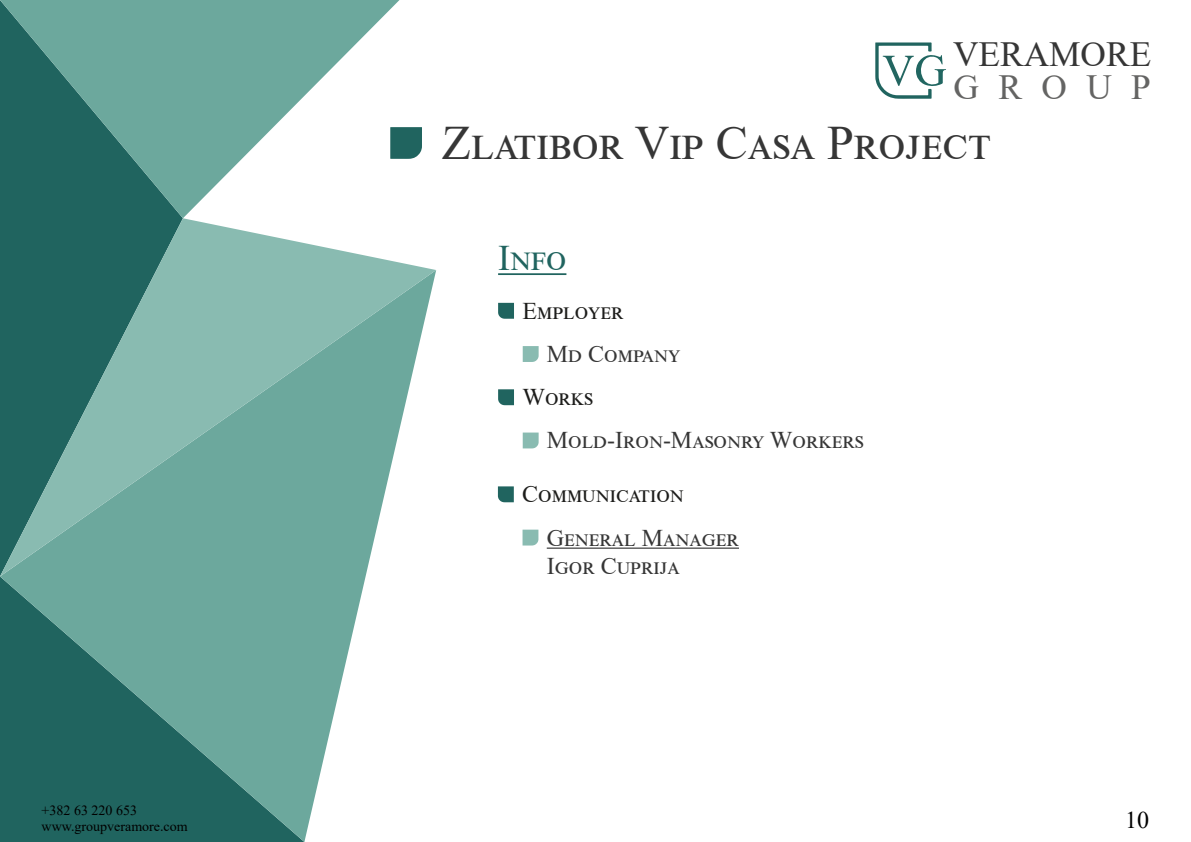
<style>
.page{position:relative;width:1191px;height:842px;background:#fff}
.page>*{position:absolute;margin:0;border:0;box-sizing:border-box;transform-origin:0 0}
.t1{font:48px "Times New Roman";color:#363636}
.t2{font:36px "Times New Roman";color:#20645f}
.t3{font:35.3px "Times New Roman";color:#363636}
.t4{font:35.3px "Times New Roman";letter-spacing:.55em;color:#646463}
.t5{font:24px/28.8px "Times New Roman";color:#363636}
.t6{font:24px "Times New Roman";color:#1d1d1b}
.t7{font:24px "Times New Roman";color:#000}
.t8{font:14px/16.8px "Times New Roman";color:#000}
</style>
<div class="page">
<svg style="left:0;top:576px;width:366px;height:266px;background:#57928a"></svg>
<svg style="left:0;top:0;width:399px;height:218px;fill:#6ca89d"></svg>
<svg style="left:0;top:218px;width:436px;height:358px;background:#76a9a1"></svg>
<svg style="left:875px;top:42px;width:71px;height:57px"></svg>
<hr style="left:498px;top:273px;width:68px;height:2px;background:#20645f">
<svg style="left:498px;top:303px;width:16px;height:16px"></svg>
<svg style="left:498px;top:389px;width:16px;height:16px"></svg>
<svg style="left:523px;top:432px;width:15px;height:16px"></svg>
<svg style="left:523px;top:346px;width:15px;height:16px"></svg>
<svg style="left:498px;top:486px;width:16px;height:16px"></svg>
<svg style="left:522px;top:530px;width:16px;height:15px"></svg>
<hr style="left:547px;top:547px;width:192px;height:2px;background:#363636">
<svg style="left:390px;top:127px;width:32px;height:32px"></svg>
<p class="t8" style="left:42px;top:801px;width:148px">+382 63 220 653 www.groupveramore.com</p>
<h3 class="t3" style="left:953px;top:29px;width:200px">VERAMORE</h3>
<h3 class="t4" style="left:953px;top:62px;width:199px">GROUP</h3>
<h1 class="t1" style="left:442px;top:109px;width:551px">ZLATIBOR VIP CASA PROJECT</h1>
<h2 class="t2" style="left:498px;top:233px;width:70px">INFO</h2>
<p class="t6" style="left:522px;top:294px;width:103px">EMPLOYER</p>
<p class="t5" style="left:547px;top:339px;width:135px">MD COMPANY</p>
<p class="t6" style="left:522px;top:380px;width:72px">WORKS</p>
<p class="t5" style="left:547px;top:425px;width:318px">MOLD-IRON-MASONRY WORKERS</p>
<p class="t6" style="left:522px;top:477px;width:163px">COMMUNICATION</p>
<p class="t5" style="left:547px;top:522px;width:194px">GENERAL MANAGER<br>IGOR CUPRIJA</p>
<p class="t7" style="left:1125px;top:803px;width:25px">10</p>
</div>
